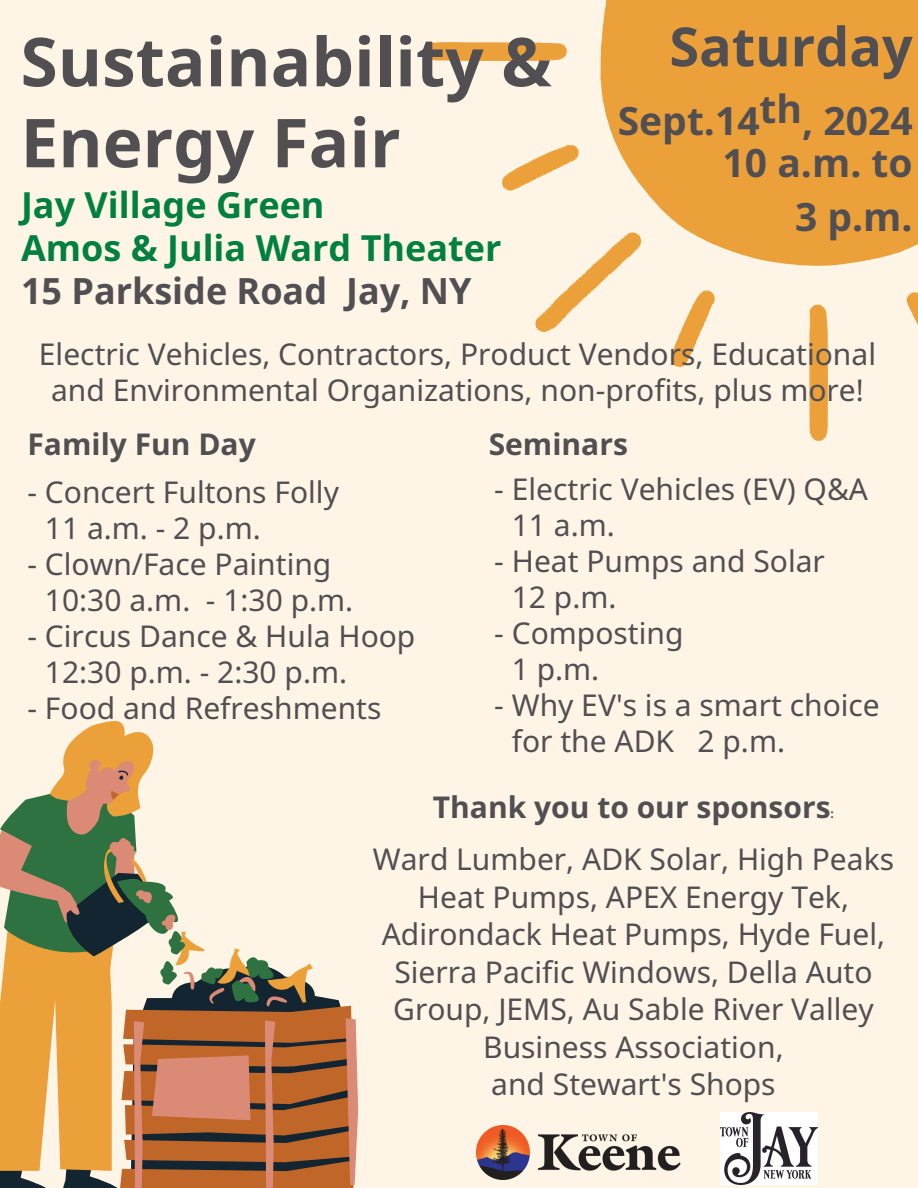
<style>
.page{position:relative;width:918px;height:1188px;background:#fff5e6}
.page>*{position:absolute;margin:0;border:0;box-sizing:border-box;transform-origin:0 0}
.t1{font:700 67.5px/81px "Noto Sans";color:#524f53}
.t2{font:700 54px "Noto Sans";color:#524f53}
.t3{font:700 39px/42.2px "Noto Sans";color:#524f53;text-align:right}
.t4{font:700 36px/43.2px "Noto Sans";color:#008040}
.t5{font:700 36px "Noto Sans";color:#524f53}
.t6{font:30px/36px "Noto Sans";color:#524f53}
.t7{font:700 30px "Noto Sans";color:#524f53}
.t8{font:700 12px "Noto Sans";color:#524f53}
</style>
<div class="page">
<img style="left:721px;top:1113px;width:97px;height:72px">
<img style="left:476px;top:1125px;width:205px;height:54px">
<svg style="left:424px;top:0;width:494px;height:441px"></svg>
<svg style="left:51px;top:721px;width:103px;height:70px;fill:#eca039"></svg>
<svg style="left:65px;top:759px;width:89px;height:32px;background:#e7a163"></svg>
<svg style="left:118px;top:770px;width:10px;height:10px"></svg>
<svg style="left:0;top:791px;width:358px;height:397px"></svg>
<h1 class="t1" style="left:21px;top:23px;width:533px">Sustainability &amp;<br>Energy Fair</h1>
<p class="t4" style="left:21px;top:184px;width:482px">Jay Village Green<br>Amos &amp; Julia Ward Theater</p>
<p class="t5" style="left:21px;top:266px;width:452px">15 Parkside Road Jay, NY</p>
<h2 class="t2" style="left:669px;top:9px;width:245px">Saturday</h2>
<h2 class="t3" style="left:618px;top:100px;width:296px">Sept.14th, 2024<br>10 a.m. to</h2>
<h2 class="t3" style="left:795px;top:197px;width:119px">3 p.m.</h2>
<p class="t6" style="left:39px;top:337px;width:839px;text-align:center">Electric Vehicles, Contractors, Product Vendors, Educational and Environmental Organizations, non-profits, plus more!</p>
<p class="t7" style="left:27px;top:423px;width:230px">Family Fun Day</p>
<p class="t6" style="left:45px;top:474px;width:296px;text-indent:-17px">- Concert Fultons Folly<br>11 a.m. - 2 p.m.</p>
<p class="t6" style="left:45px;top:546px;width:310px;text-indent:-17px">- Clown/Face Painting<br>10:30 a.m. - 1:30 p.m.</p>
<p class="t6" style="left:45px;top:618px;width:372px;text-indent:-17px">- Circus Dance &amp; Hula Hoop<br>12:30 p.m. - 2:30 p.m.</p>
<p class="t6" style="left:27px;top:690px;width:356px">- Food and Refreshments</p>
<p class="t7" style="left:489px;top:423px;width:141px">Seminars</p>
<p class="t6" style="left:512px;top:472px;width:358px;text-indent:-17px">- Electric Vehicles (EV) Q&amp;A<br>11 a.m.</p>
<p class="t6" style="left:512px;top:544px;width:315px;text-indent:-17px">- Heat Pumps and Solar<br>12 p.m.</p>
<p class="t6" style="left:512px;top:616px;width:173px;text-indent:-17px">- Composting<br>1 p.m.</p>
<p class="t6" style="left:512px;top:688px;width:370px;text-indent:-17px">- Why EV's is a smart choice for the ADK 2 p.m.</p>
<p class="t7" style="left:433px;top:786px;width:399px">Thank you to our sponsors</p>
<p class="t8" style="left:831px;top:805px;width:5px">:</p>
<p class="t6" style="left:373px;top:841px;width:523px;line-height:37.5px;text-align:center">Ward Lumber, ADK Solar, High Peaks<br>Heat Pumps, APEX Energy Tek,<br>Adirondack Heat Pumps, Hyde Fuel,<br>Sierra Pacific Windows, Della Auto<br>Group, JEMS, Au Sable River Valley<br>Business Association,<br>and Stewart's Shops</p>
</div>
